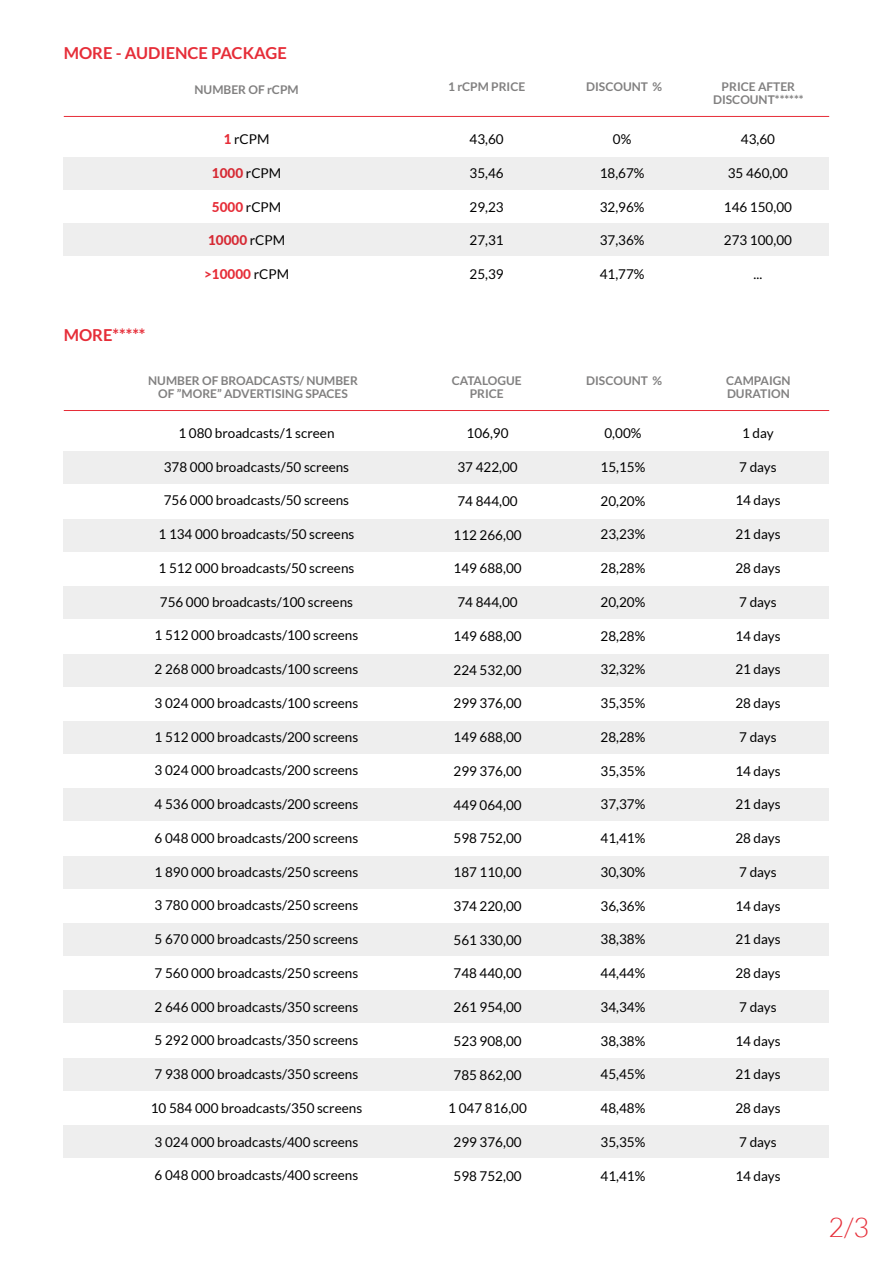
<style>
.page{position:relative;width:893px;height:1263px;background:#fff}
.page>*{position:absolute;margin:0;border:0;box-sizing:border-box;transform-origin:0 0}
.t1{font:300 27px "Lato";color:#e62d38}
.t2{font:700 16.5px "Lato";color:#e62d38}
.t3{font:13.5px "Lato";color:#000}
.t4{font:800 13.5px "Lato";color:#e62d38}
.t5{font:700 12px/12.9px "Lato";color:#818080;text-align:center}
.s1{font-weight:800;color:#e62d38}
.s2{font-weight:400;color:#000}
</style>
<div class="page">
<hr style="left:64px;top:410px;width:765px;height:1px;background:#e62d38">
<div style="left:64px;top:452px;width:765px;height:32px;background:#eee"></div>
<div style="left:64px;top:519px;width:765px;height:32px;background:#eee"></div>
<div style="left:64px;top:587px;width:765px;height:32px;background:#eee"></div>
<div style="left:64px;top:654px;width:765px;height:32px;background:#eee"></div>
<div style="left:64px;top:721px;width:765px;height:32px;background:#eee"></div>
<div style="left:64px;top:789px;width:765px;height:32px;background:#eee"></div>
<div style="left:64px;top:856px;width:765px;height:32px;background:#eee"></div>
<div style="left:64px;top:923px;width:765px;height:32px;background:#eee"></div>
<div style="left:64px;top:991px;width:765px;height:32px;background:#eee"></div>
<div style="left:64px;top:1058px;width:765px;height:32px;background:#eee"></div>
<div style="left:64px;top:1125px;width:765px;height:32px;background:#eee"></div>
<hr style="left:64px;top:116px;width:765px;height:1px;background:#e62d38">
<div style="left:64px;top:158px;width:765px;height:32px;background:#eee"></div>
<div style="left:64px;top:224px;width:765px;height:32px;background:#eee"></div>
<p class="t2" style="left:64px;top:44px;width:225px">MORE - AUDIENCE PACKAGE</p>
<p class="t5" style="left:195px;top:83px;width:106px">NUMBER OF rCPM</p>
<p class="t5" style="left:448px;top:80px;width:79px">1 rCPM PRICE</p>
<p class="t5" style="left:586px;top:80px;width:78px">DISCOUNT %</p>
<p class="t5" style="left:713px;top:80px;width:92px">PRICE AFTER<br>DISCOUNT******</p>
<p class="t3" style="left:224px;top:132px;width:47px"><span class="s1">1</span> rCPM</p>
<p class="t4" style="left:212px;top:163px;width:71px">1000 <span class="s2">rCPM</span></p>
<p class="t4" style="left:212px;top:197px;width:71px">5000 <span class="s2">rCPM</span></p>
<p class="t4" style="left:208px;top:230px;width:79px">10000 <span class="s2">rCPM</span></p>
<p class="t4" style="left:204px;top:264px;width:86px">&gt;10000 <span class="s2">rCPM</span></p>
<p class="t3" style="left:470px;top:132px;width:36px">43,60</p>
<p class="t3" style="left:470px;top:166px;width:36px">35,46</p>
<p class="t3" style="left:470px;top:199px;width:36px">29,23</p>
<p class="t3" style="left:470px;top:233px;width:36px">27,31</p>
<p class="t3" style="left:470px;top:267px;width:36px">25,39</p>
<p class="t3" style="left:613px;top:132px;width:20px">0%</p>
<p class="t3" style="left:600px;top:166px;width:46px">18,67%</p>
<p class="t3" style="left:600px;top:199px;width:46px">32,96%</p>
<p class="t3" style="left:600px;top:233px;width:46px">37,36%</p>
<p class="t3" style="left:600px;top:267px;width:46px">41,77%</p>
<p class="t3" style="left:741px;top:132px;width:36px">43,60</p>
<p class="t3" style="left:728px;top:166px;width:62px">35 460,00</p>
<p class="t3" style="left:724px;top:199px;width:70px">146 150,00</p>
<p class="t3" style="left:724px;top:233px;width:70px">273 100,00</p>
<p class="t3" style="left:754px;top:267px;width:10px">...</p>
<p class="t2" style="left:64px;top:326px;width:83px">MORE*****</p>
<p class="t5" style="left:148px;top:374px;width:211px">NUMBER OF BROADCASTS/ NUMBER<br>OF ”MORE” ADVERTISING SPACES</p>
<p class="t5" style="left:452px;top:374px;width:72px">CATALOGUE<br>PRICE</p>
<p class="t5" style="left:586px;top:374px;width:78px">DISCOUNT %</p>
<p class="t5" style="left:726px;top:374px;width:66px;text-align:left">CAMPAIGN<br>DURATION</p>
<p class="t3" style="left:178px;top:425px;width:158px">1 080 broadcasts/1 screen</p>
<p class="t3" style="left:164px;top:459px;width:187px">378 000 broadcasts/50 screens</p>
<p class="t3" style="left:164px;top:493px;width:187px">756 000 broadcasts/50 screens</p>
<p class="t3" style="left:159px;top:527px;width:197px">1 134 000 broadcasts/50 screens</p>
<p class="t3" style="left:159px;top:560px;width:197px">1 512 000 broadcasts/50 screens</p>
<p class="t3" style="left:160px;top:594px;width:195px">756 000 broadcasts/100 screens</p>
<p class="t3" style="left:155px;top:628px;width:205px">1 512 000 broadcasts/100 screens</p>
<p class="t3" style="left:155px;top:662px;width:205px">2 268 000 broadcasts/100 screens</p>
<p class="t3" style="left:155px;top:695px;width:205px">3 024 000 broadcasts/100 screens</p>
<p class="t3" style="left:155px;top:729px;width:205px">1 512 000 broadcasts/200 screens</p>
<p class="t3" style="left:155px;top:763px;width:205px">3 024 000 broadcasts/200 screens</p>
<p class="t3" style="left:155px;top:797px;width:205px">4 536 000 broadcasts/200 screens</p>
<p class="t3" style="left:155px;top:830px;width:205px">6 048 000 broadcasts/200 screens</p>
<p class="t3" style="left:155px;top:864px;width:205px">1 890 000 broadcasts/250 screens</p>
<p class="t3" style="left:155px;top:898px;width:205px">3 780 000 broadcasts/250 screens</p>
<p class="t3" style="left:155px;top:932px;width:205px">5 670 000 broadcasts/250 screens</p>
<p class="t3" style="left:155px;top:965px;width:205px">7 560 000 broadcasts/250 screens</p>
<p class="t3" style="left:155px;top:999px;width:205px">2 646 000 broadcasts/350 screens</p>
<p class="t3" style="left:155px;top:1033px;width:205px">5 292 000 broadcasts/350 screens</p>
<p class="t3" style="left:155px;top:1067px;width:205px">7 938 000 broadcasts/350 screens</p>
<p class="t3" style="left:151px;top:1100px;width:213px">10 584 000 broadcasts/350 screens</p>
<p class="t3" style="left:155px;top:1134px;width:205px">3 024 000 broadcasts/400 screens</p>
<p class="t3" style="left:155px;top:1168px;width:205px">6 048 000 broadcasts/400 screens</p>
<p class="t3" style="left:467px;top:426px;width:44px">106,90</p>
<p class="t3" style="left:457px;top:460px;width:62px">37 422,00</p>
<p class="t3" style="left:457px;top:493px;width:62px">74 844,00</p>
<p class="t3" style="left:454px;top:527px;width:70px">112 266,00</p>
<p class="t3" style="left:454px;top:561px;width:70px">149 688,00</p>
<p class="t3" style="left:457px;top:595px;width:62px">74 844,00</p>
<p class="t3" style="left:454px;top:628px;width:70px">149 688,00</p>
<p class="t3" style="left:454px;top:662px;width:70px">224 532,00</p>
<p class="t3" style="left:454px;top:696px;width:70px">299 376,00</p>
<p class="t3" style="left:454px;top:730px;width:70px">149 688,00</p>
<p class="t3" style="left:454px;top:763px;width:70px">299 376,00</p>
<p class="t3" style="left:454px;top:797px;width:70px">449 064,00</p>
<p class="t3" style="left:454px;top:831px;width:70px">598 752,00</p>
<p class="t3" style="left:454px;top:865px;width:70px">187 110,00</p>
<p class="t3" style="left:454px;top:898px;width:70px">374 220,00</p>
<p class="t3" style="left:454px;top:932px;width:70px">561 330,00</p>
<p class="t3" style="left:454px;top:966px;width:70px">748 440,00</p>
<p class="t3" style="left:454px;top:1000px;width:70px">261 954,00</p>
<p class="t3" style="left:454px;top:1033px;width:70px">523 908,00</p>
<p class="t3" style="left:454px;top:1067px;width:70px">785 862,00</p>
<p class="t3" style="left:448px;top:1101px;width:80px">1 047 816,00</p>
<p class="t3" style="left:454px;top:1135px;width:70px">299 376,00</p>
<p class="t3" style="left:454px;top:1168px;width:70px">598 752,00</p>
<p class="t3" style="left:604px;top:426px;width:38px">0,00%</p>
<p class="t3" style="left:601px;top:459px;width:46px">15,15%</p>
<p class="t3" style="left:601px;top:493px;width:46px">20,20%</p>
<p class="t3" style="left:601px;top:527px;width:46px">23,23%</p>
<p class="t3" style="left:601px;top:561px;width:46px">28,28%</p>
<p class="t3" style="left:601px;top:594px;width:46px">20,20%</p>
<p class="t3" style="left:601px;top:628px;width:46px">28,28%</p>
<p class="t3" style="left:601px;top:662px;width:46px">32,32%</p>
<p class="t3" style="left:601px;top:696px;width:46px">35,35%</p>
<p class="t3" style="left:601px;top:729px;width:46px">28,28%</p>
<p class="t3" style="left:601px;top:763px;width:46px">35,35%</p>
<p class="t3" style="left:601px;top:797px;width:46px">37,37%</p>
<p class="t3" style="left:601px;top:831px;width:46px">41,41%</p>
<p class="t3" style="left:601px;top:864px;width:46px">30,30%</p>
<p class="t3" style="left:601px;top:898px;width:46px">36,36%</p>
<p class="t3" style="left:601px;top:932px;width:46px">38,38%</p>
<p class="t3" style="left:601px;top:966px;width:46px">44,44%</p>
<p class="t3" style="left:601px;top:999px;width:46px">34,34%</p>
<p class="t3" style="left:601px;top:1033px;width:46px">38,38%</p>
<p class="t3" style="left:601px;top:1067px;width:46px">45,45%</p>
<p class="t3" style="left:601px;top:1101px;width:46px">48,48%</p>
<p class="t3" style="left:601px;top:1134px;width:46px">35,35%</p>
<p class="t3" style="left:601px;top:1168px;width:46px">41,41%</p>
<p class="t3" style="left:742px;top:426px;width:33px">1 day</p>
<p class="t3" style="left:739px;top:459px;width:39px">7 days</p>
<p class="t3" style="left:735px;top:493px;width:47px">14 days</p>
<p class="t3" style="left:735px;top:527px;width:47px">21 days</p>
<p class="t3" style="left:735px;top:561px;width:47px">28 days</p>
<p class="t3" style="left:739px;top:594px;width:39px">7 days</p>
<p class="t3" style="left:735px;top:628px;width:47px">14 days</p>
<p class="t3" style="left:735px;top:662px;width:47px">21 days</p>
<p class="t3" style="left:735px;top:696px;width:47px">28 days</p>
<p class="t3" style="left:739px;top:729px;width:39px">7 days</p>
<p class="t3" style="left:735px;top:763px;width:47px">14 days</p>
<p class="t3" style="left:735px;top:797px;width:47px">21 days</p>
<p class="t3" style="left:735px;top:831px;width:47px">28 days</p>
<p class="t3" style="left:739px;top:864px;width:39px">7 days</p>
<p class="t3" style="left:735px;top:898px;width:47px">14 days</p>
<p class="t3" style="left:735px;top:932px;width:47px">21 days</p>
<p class="t3" style="left:735px;top:966px;width:47px">28 days</p>
<p class="t3" style="left:739px;top:999px;width:39px">7 days</p>
<p class="t3" style="left:735px;top:1033px;width:47px">14 days</p>
<p class="t3" style="left:735px;top:1067px;width:47px">21 days</p>
<p class="t3" style="left:735px;top:1101px;width:47px">28 days</p>
<p class="t3" style="left:739px;top:1134px;width:39px">7 days</p>
<p class="t3" style="left:735px;top:1168px;width:47px">14 days</p>
<h1 class="t1" style="left:828px;top:1213px;width:42px">2/3</h1>
</div>
